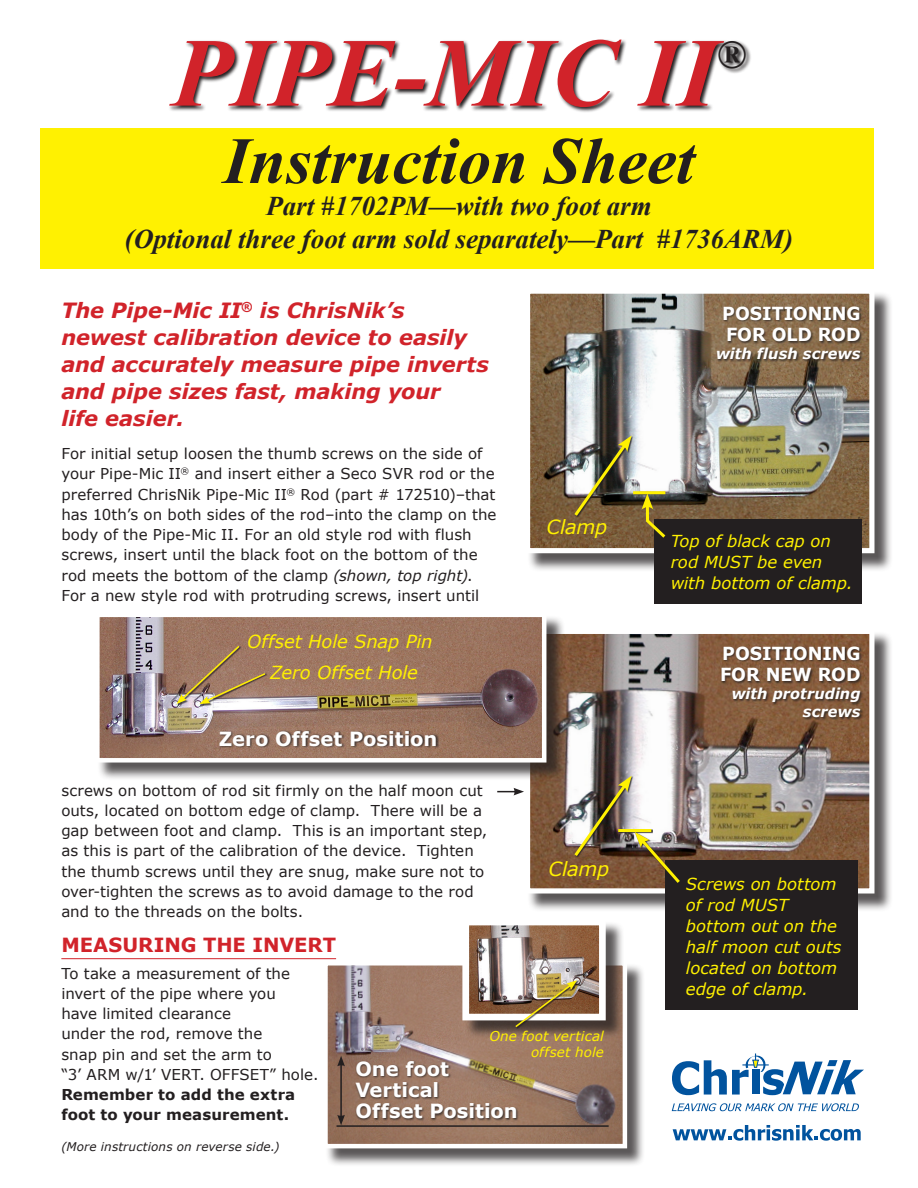
<style>
.page{position:relative;width:918px;height:1188px;background:#fff}
.page>*{position:absolute;margin:0;border:0;box-sizing:border-box;transform-origin:0 0}
.t1{font:italic 700 97.5px "Times New Roman";color:#d1232a}
.t2{font:italic 700 66px "Times New Roman";color:#231f20}
.t3{font:italic 700 39.3px "Times New Roman";color:#231f20}
.t4{font:italic 700 27px "Times New Roman";color:#231f20}
.t5{font:italic 700 21px/27px "Verdana";letter-spacing:-.005em;color:#d1232a}
.t6{font:700 19.5px/21px "Verdana";color:#fff}
.t7{font:700 19.5px "Verdana";letter-spacing:-.005em;color:#d1232a}
.t8{font:italic 19.5px "Verdana";letter-spacing:-.015em;color:#fff101}
.t9{font:700 18px/21.6px "Verdana";letter-spacing:-.005em;color:#fff}
.t10{font:italic 18px "Verdana";letter-spacing:-.005em;color:#fff101}
.t11{font:italic 16.5px/21px "Verdana";letter-spacing:-.005em;color:#fff101}
.body_copy{font:15px/20.2px "Verdana";letter-spacing:.005em;color:#231f20}
.t12{font:italic 700 15px/18px "Verdana";letter-spacing:.005em;color:#fff;text-align:right}
.t13{font:italic 13.5px/16.5px "Verdana";letter-spacing:.01em;color:#fff101;text-align:right}
.t14{font:italic 12px "Verdana";letter-spacing:.01em;color:#231f20}
.s1{font-style:italic}
.s2{font-weight:700}
</style>
<div class="page">
<hr style="left:61px;top:958px;width:275px;height:1px;background:#d1232a">
<div style="left:40px;top:128px;width:834px;height:141px;background:#fff101"></div>
<svg style="left:169px;top:39px;width:582px;height:73px"></svg>
<svg style="left:672px;top:1103px;width:187px;height:8px"></svg>
<svg style="left:672px;top:1053px;width:192px;height:42px"></svg>
<svg style="left:673px;top:1125px;width:188px;height:16px"></svg>
<div style="left:527px;top:291px;width:366px;height:281px;background:#231f20;opacity:.75"></div>
<img style="left:527px;top:291px;width:350px;height:265px">
<div style="left:654px;top:519px;width:207px;height:85px;background:#231f20"></div>
<div style="left:575px;top:436px;width:59px;height:81px;background:#231f20;opacity:.75"></div>
<img style="left:571px;top:436px;width:61px;height:83px">
<svg style="left:642px;top:493px;width:27px;height:48px"></svg>
<hr style="left:633px;top:491px;width:32px;height:3px;background:#fff101">
<div style="left:716px;top:306px;width:147px;height:56px;background:#231f20;opacity:.75"></div>
<div style="left:527px;top:631px;width:366px;height:281px;background:#231f20;opacity:.75"></div>
<img style="left:527px;top:631px;width:350px;height:265px">
<div style="left:665px;top:860px;width:193px;height:150px;background:#231f20"></div>
<div style="left:325px;top:963px;width:321px;height:204px;background:#231f20;opacity:.75"></div>
<svg style="left:321px;top:959px;width:308px;height:192px;background:#a48a7d"></svg>
<div style="left:355px;top:1060px;width:164px;height:61px;background:#231f20;opacity:.75"></div>
<div style="left:465px;top:921px;width:160px;height:118px;background:#231f20;opacity:.75"></div>
<img style="left:459px;top:921px;width:150px;height:108px">
<hr style="left:336px;top:1125px;width:273px;height:2px;background:#231f20">
<hr style="left:340px;top:1064px;width:2px;height:53px;background:#231f20">
<svg style="left:337px;top:1115px;width:8px;height:10px"></svg>
<svg style="left:337px;top:1056px;width:8px;height:10px"></svg>
<div style="left:97px;top:615px;width:468px;height:166px;background:#231f20;opacity:.75"></div>
<img style="left:97px;top:615px;width:452px;height:150px">
<div style="left:219px;top:730px;width:220px;height:19px;background:#231f20;opacity:.75"></div>
<div style="left:200px;top:674px;width:67px;height:32px;background:#231f20;opacity:.75"></div>
<svg style="left:177px;top:644px;width:90px;height:60px;background:#a4846a"></svg>
<img style="left:571px;top:776px;width:112px;height:110px">
<svg style="left:497px;top:788px;width:27px;height:7px"></svg>
<div style="left:721px;top:646px;width:142px;height:74px;background:#231f20;opacity:.75"></div>
<p class="t1" style="left:172px;top:5px;width:546px">PIPE-MIC II</p>
<p class="t3" style="left:717px;top:28px;width:31px">®</p>
<p class="t2" style="left:223px;top:115px;width:473px">Instruction Sheet</p>
<p class="t4" style="left:266px;top:188px;width:387px">Part #1702PM—with two foot arm</p>
<p class="t4" style="left:125px;top:220px;width:670px">(Optional three foot arm sold separately—Part #1736ARM)</p>
<p class="t5" style="left:61px;top:297px;width:429px">The Pipe-Mic II<sup>®</sup> is ChrisNik’s newest calibration device to easily and accurately measure pipe inverts and pipe sizes fast, making your<br>life easier.</p>
<p class="body_copy" style="left:61px;top:444px;width:437px">For initial setup loosen the thumb screws on the side of your Pipe-Mic II<sup>®</sup> and insert either a Seco SVR rod or the preferred ChrisNik Pipe-Mic II<sup>®</sup> Rod (part # 172510)–that has 10th’s on both sides of the rod–into the clamp on the body of the Pipe-Mic II. For an old style rod with flush screws, insert until the black foot on the bottom of the rod meets the bottom of the clamp <span class="s1">(shown, top right)</span>.<br>For a new style rod with protruding screws, insert until</p>
<p class="t10" style="left:247px;top:630px;width:187px">Offset Hole Snap Pin</p>
<p class="t10" style="left:270px;top:661px;width:150px">Zero Offset Hole</p>
<p class="t6" style="left:219px;top:728px;width:220px">Zero Offset Position</p>
<p class="t8" style="left:546px;top:515px;width:62px">Clamp</p>
<p class="body_copy" style="left:61px;top:780px;width:427px">screws on bottom of rod sit firmly on the half moon cut outs, located on bottom edge of clamp. There will be a gap between foot and clamp. This is an important step, as this is part of the calibration of the device. Tighten the thumb screws until they are snug, make sure not to over-tighten the screws as to avoid damage to the rod and to the threads on the bolts.</p>
<p class="t7" style="left:61px;top:932px;width:276px">MEASURING THE INVERT</p>
<p class="body_copy" style="left:61px;top:963px;width:259px">To take a measurement of the invert of the pipe where you<br>have limited clearance<br>under the rod, remove the<br>snap pin and set the arm to<br>“3’ ARM w/1’ VERT. OFFSET” hole.<br><span class="s2">Remember to add the extra foot to your measurement.</span></p>
<p class="t8" style="left:548px;top:857px;width:62px">Clamp</p>
<p class="t13" style="left:489px;top:1028px;width:116px">One foot vertical offset hole</p>
<p class="t6" style="left:355px;top:1059px;width:164px">One foot<br>Vertical<br>Offset Position</p>
<p class="t14" style="left:61px;top:1139px;width:220px">(More instructions on reverse side.)</p>
<p class="t9" style="left:722px;top:303px;width:140px">POSITIONING<br>FOR OLD ROD</p>
<p class="t12" style="left:716px;top:345px;width:146px">with flush screws</p>
<p class="t11" style="left:671px;top:530px;width:184px">Top of black cap on rod MUST be even with bottom of clamp.</p>
<p class="t9" style="left:720px;top:642px;width:142px">POSITIONING<br>FOR NEW ROD</p>
<p class="t12" style="left:731px;top:685px;width:131px">with protruding screws</p>
<p class="t11" style="left:686px;top:874px;width:157px">Screws on bottom of rod MUST bottom out on the half moon cut outs located on bottom edge of clamp.</p>
</div>
